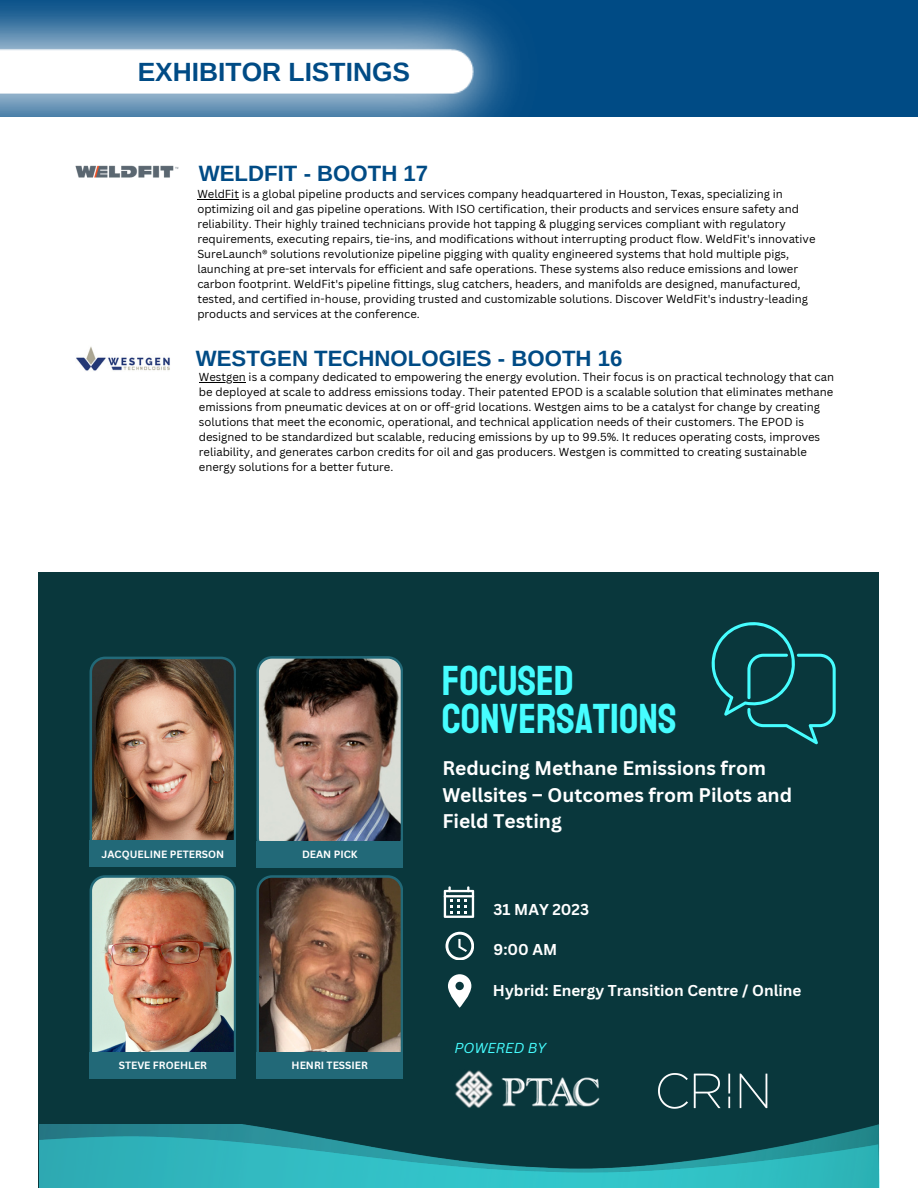
<style>
.page{position:relative;width:918px;height:1188px;background:#004b85}
.page>*{position:absolute;margin:0;border:0;box-sizing:border-box;transform-origin:0 0}
.t1{font:42.45px "Staatliches";color:#46fdff}
.t2{font:700 26.4px "Arimo";color:#004b85}
.t3{font:700 22.2px "Arimo";color:#004b85}
.t4{font:700 19.2px/26.4px "Canva Sans";color:#fff}
.t5{font:700 15.3px "Canva Sans";color:#fff}
.t6{font:italic 14.1px "Canva Sans";color:#46fdff}
.t7{font:11.25px/15px "Canva Sans";color:#000}
.t8{font:700 10.2px "Canva Sans";color:#fff}
</style>
<div class="page">
<div style="left:0;top:118px;width:918px;height:1070px;background:#fff"></div>
<div style="left:39px;top:573px;width:840px;height:615px;background:#09373c"></div>
<img style="left:76px;top:346px;width:94px;height:25px">
<img style="left:75px;top:165px;width:104px;height:13px">
<img style="left:0;top:0;width:539px;height:118px">
<svg style="left:444px;top:886px;width:30px;height:32px"></svg>
<img style="left:40px;top:1125px;width:839px;height:12px">
<img style="left:40px;top:1137px;width:840px;height:51px">
<svg style="left:711px;top:622px;width:125px;height:122px"></svg>
<img style="left:455px;top:1070px;width:145px;height:38px">
<img style="left:658px;top:1074px;width:109px;height:35px">
<svg style="left:446px;top:932px;width:28px;height:28px"></svg>
<svg style="left:448px;top:974px;width:23px;height:34px"></svg>
<img style="left:90px;top:657px;width:146px;height:183px">
<div style="left:90px;top:840px;width:146px;height:27px;background:#226978"></div>
<img style="left:256px;top:656px;width:147px;height:185px">
<div style="left:256px;top:841px;width:147px;height:27px;background:#226978"></div>
<img style="left:90px;top:875px;width:146px;height:177px">
<div style="left:90px;top:1052px;width:146px;height:26px;background:#226978"></div>
<svg style="left:256px;top:875px;width:147px;height:177px;background:#7c5e4a"></svg>
<div style="left:256px;top:1052px;width:147px;height:26px;background:#226978"></div>
<hr style="left:197px;top:199px;width:42px;height:1px;background:#000">
<hr style="left:199px;top:382px;width:47px;height:1px;background:#000">
<p class="t2" style="left:138px;top:57px;width:274px">EXHIBITOR LISTINGS</p>
<p class="t3" style="left:199px;top:161px;width:231px">WELDFIT - BOOTH 17</p>
<p class="t7" style="left:197px;top:186px;width:620px">WeldFit is a global pipeline products and services company headquartered in Houston, Texas, specializing in optimizing oil and gas pipeline operations. With ISO certification, their products and services ensure safety and reliability. Their highly trained technicians provide hot tapping &amp; plugging services compliant with regulatory requirements, executing repairs, tie-ins, and modifications without interrupting product flow. WeldFit's innovative SureLaunch® solutions revolutionize pipeline pigging with quality engineered systems that hold multiple pigs, launching at pre-set intervals for efficient and safe operations. These systems also reduce emissions and lower carbon footprint. WeldFit's pipeline fittings, slug catchers, headers, and manifolds are designed, manufactured, tested, and certified in-house, providing trusted and customizable solutions. Discover WeldFit's industry-leading products and services at the conference.</p>
<p class="t3" style="left:196px;top:346px;width:428px">WESTGEN TECHNOLOGIES - BOOTH 16</p>
<p class="t7" style="left:199px;top:369px;width:637px">Westgen is a company dedicated to empowering the energy evolution. Their focus is on practical technology that can be deployed at scale to address emissions today. Their patented EPOD is a scalable solution that eliminates methane emissions from pneumatic devices at on or off-grid locations. Westgen aims to be a catalyst for change by creating solutions that meet the economic, operational, and technical application needs of their customers. The EPOD is designed to be standardized but scalable, reducing emissions by up to 99.5%. It reduces operating costs, improves reliability, and generates carbon credits for oil and gas producers. Westgen is committed to creating sustainable energy solutions for a better future.</p>
<p class="t8" style="left:102px;top:847px;width:124px">JACQUELINE PETERSON</p>
<p class="t8" style="left:302px;top:848px;width:57px">DEAN PICK</p>
<p class="t8" style="left:119px;top:1058px;width:90px">STEVE FROEHLER</p>
<p class="t8" style="left:292px;top:1058px;width:78px">HENRI TESSIER</p>
<p class="t1" style="left:442px;top:655px;width:134px">FOCUSED</p>
<p class="t1" style="left:442px;top:693px;width:236px">CONVERSATIONS</p>
<p class="t4" style="left:442px;top:754px;width:351px">Reducing Methane Emissions from<br>Wellsites – Outcomes from Pilots and<br>Field Testing</p>
<p class="t5" style="left:494px;top:899px;width:97px">31 MAY 2023</p>
<p class="t5" style="left:494px;top:938px;width:65px">9:00 AM</p>
<p class="t5" style="left:493px;top:980px;width:310px">Hybrid: Energy Transition Centre / Online</p>
<p class="t6" style="left:454px;top:1038px;width:93px">POWERED BY</p>
</div>
